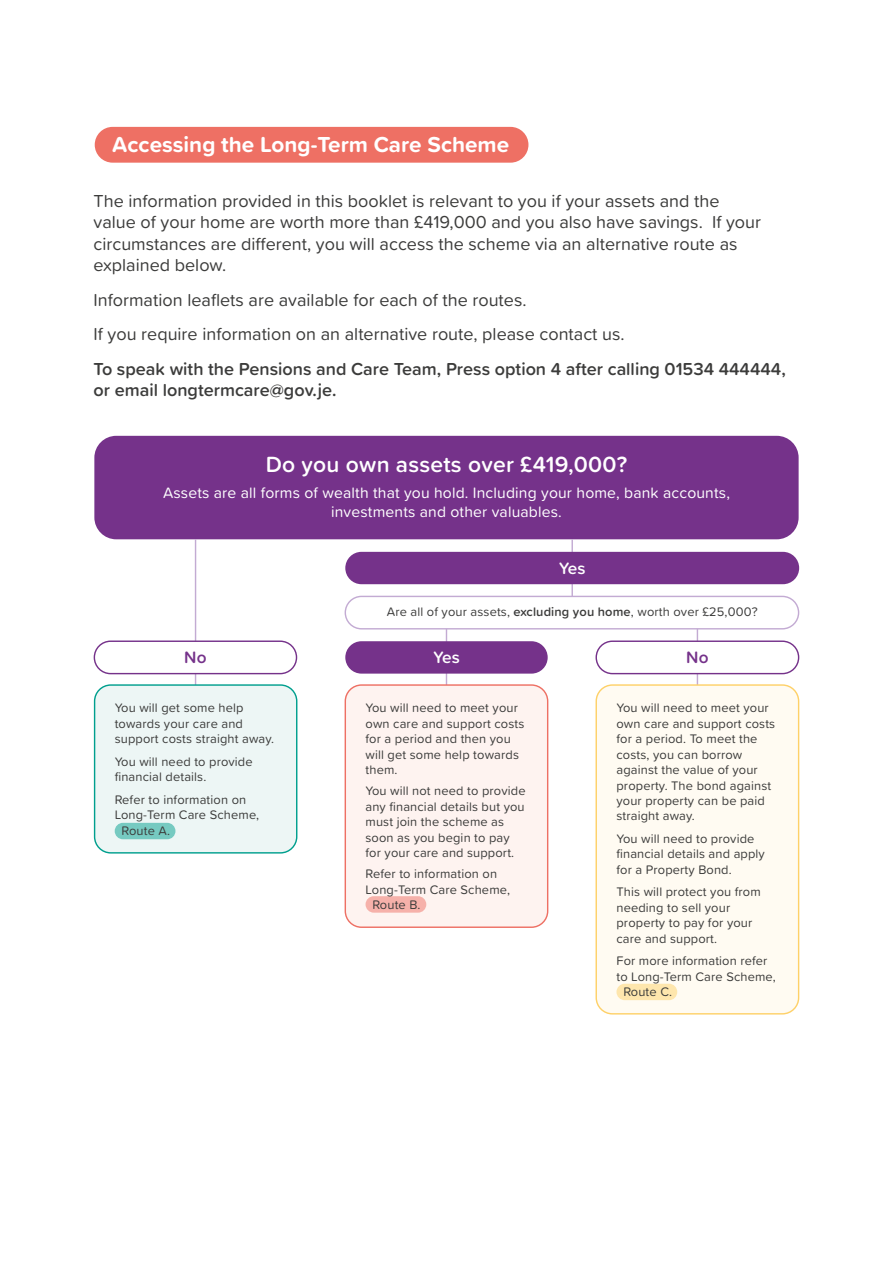
<style>
.page{position:relative;width:893px;height:1263px;background:#fff}
.page>*{position:absolute;margin:0;border:0;box-sizing:border-box;transform-origin:0 0}
.t1{font:600 22.8px "Proxima Soft";letter-spacing:.01em;color:#fff}
.t2{font:700 22.5px "Proxima Soft";color:#fff}
.t3{font:18px/21.6px "Proxima Soft";color:#3c3c3b}
.t4{font:600 18px/21.6px "Proxima Soft";color:#3c3c3b}
.t5{font:600 17.1px "Proxima Soft";color:#fff}
.t6{font:600 17.1px "Proxima Soft";color:#75328a}
.t7{font:15.75px/18.9px "Proxima Soft";letter-spacing:.01em;color:#fff;text-align:center}
.t8{font:12.9px/15.5px "Proxima Soft";letter-spacing:.01em;color:#3c3c3b}
.s1{font-weight:600}
</style>
<div class="page">
<div style="left:95px;top:127px;width:433px;height:36px;background:#ee7064;border-radius:18px"></div>
<div style="left:94px;top:436px;width:705px;height:103px;background:#75328a;border-radius:22px"></div>
<hr style="left:195px;top:539px;width:1px;height:181px;background:#c3abd3">
<hr style="left:571px;top:539px;width:2px;height:76px;background:#c3abd3">
<hr style="left:446px;top:619px;width:1px;height:89px;background:#c3abd3">
<hr style="left:697px;top:619px;width:1px;height:89px;background:#c3abd3">
<div style="left:94px;top:641px;width:202px;height:33px;background:#fff;border-radius:16px"></div>
<div style="left:94px;top:640px;width:203px;height:34px;border:1px solid #75328a;border-radius:16px"></div>
<div style="left:95px;top:685px;width:202px;height:168px;background:#edf6f5;border-radius:16px"></div>
<div style="left:94px;top:684px;width:203px;height:169px;border:1px solid #009f8e;border-radius:16px"></div>
<div style="left:115px;top:823px;width:60px;height:16px;background:#76cac1;border-radius:8px"></div>
<div style="left:345px;top:596px;width:454px;height:33px;background:#fff;border-radius:16px"></div>
<div style="left:345px;top:596px;width:454px;height:33px;border:1px solid #c3abd3;border-radius:16px"></div>
<div style="left:345px;top:685px;width:203px;height:242px;background:#fef3f0;border-radius:16px"></div>
<div style="left:345px;top:684px;width:203px;height:244px;border:1px solid #ee7064;border-radius:16px"></div>
<div style="left:366px;top:896px;width:60px;height:17px;background:#f6b1aa;border-radius:8px"></div>
<div style="left:596px;top:685px;width:203px;height:329px;background:#fffbf2;border-radius:16px"></div>
<div style="left:595px;top:684px;width:204px;height:330px;border:1px solid #fed169;border-radius:16px"></div>
<div style="left:616px;top:984px;width:61px;height:16px;background:#fee6ad;border-radius:8px"></div>
<div style="left:345px;top:552px;width:454px;height:32px;background:#75328a;border-radius:16px"></div>
<div style="left:345px;top:641px;width:203px;height:33px;background:#75328a;border-radius:16px"></div>
<div style="left:596px;top:641px;width:203px;height:33px;background:#fff;border-radius:16px"></div>
<div style="left:595px;top:640px;width:204px;height:34px;border:1px solid #75328a;border-radius:16px"></div>
<p class="t2" style="left:112px;top:127px;width:398px">Accessing the Long-Term Care Scheme</p>
<p class="t3" style="left:94px;top:189px;width:669px">The information provided in this booklet is relevant to you if your assets and the value of your home are worth more than £419,000 and you also have savings. If your circumstances are different, you will access the scheme via an alternative route as explained below.</p>
<p class="t3" style="left:94px;top:288px;width:435px">Information leaflets are available for each of the routes.</p>
<p class="t3" style="left:94px;top:322px;width:533px">If you require information on an alternative route, please contact us.</p>
<p class="t4" style="left:94px;top:357px;width:694px">To speak with the Pensions and Care Team, Press option 4 after calling 01534 444444, or email longtermcare@gov.je.</p>
<p class="t1" style="left:266px;top:448px;width:363px">Do you own assets over £419,000?</p>
<p class="t7" style="left:163px;top:483px;width:568px">Assets are all forms of wealth that you hold. Including your home, bank accounts, investments and other valuables.</p>
<p class="t5" style="left:559px;top:555px;width:28px">Yes</p>
<p class="t6" style="left:184px;top:645px;width:24px">No</p>
<p class="t8" style="left:115px;top:700px;width:161px">You will get some help towards your care and support costs straight away.</p>
<p class="t8" style="left:115px;top:753px;width:140px">You will need to provide financial details.</p>
<p class="t8" style="left:115px;top:791px;width:133px">Refer to information on</p>
<p class="t8" style="left:115px;top:807px;width:146px">Long-Term Care Scheme,</p>
<p class="t8" style="left:122px;top:822px;width:50px">Route A.</p>
<p class="t8" style="left:387px;top:603px;width:372px">Are all of your assets, <span class="s1">excluding you home</span>, worth over £25,000?</p>
<p class="t5" style="left:433px;top:645px;width:28px">Yes</p>
<p class="t6" style="left:686px;top:645px;width:24px">No</p>
<p class="t8" style="left:366px;top:700px;width:160px">You will need to meet your own care and support costs for a period and then you will get some help towards them.</p>
<p class="t8" style="left:366px;top:783px;width:162px">You will not need to provide any financial details but you must join the scheme as soon as you begin to pay for your care and support.</p>
<p class="t8" style="left:366px;top:865px;width:133px">Refer to information on</p>
<p class="t8" style="left:366px;top:881px;width:146px">Long-Term Care Scheme,</p>
<p class="t8" style="left:372px;top:896px;width:50px">Route B.</p>
<p class="t8" style="left:616px;top:700px;width:160px">You will need to meet your own care and support costs for a period. To meet the costs, you can borrow against the value of your property. The bond against your property can be paid straight away.</p>
<p class="t8" style="left:616px;top:830px;width:150px">You will need to provide financial details and apply for a Property Bond.</p>
<p class="t8" style="left:616px;top:884px;width:146px">This will protect you from needing to sell your property to pay for your care and support.</p>
<p class="t8" style="left:616px;top:952px;width:153px">For more information refer</p>
<p class="t8" style="left:616px;top:968px;width:161px">to Long-Term Care Scheme,</p>
<p class="t8" style="left:623px;top:983px;width:50px">Route C.</p>
</div>
